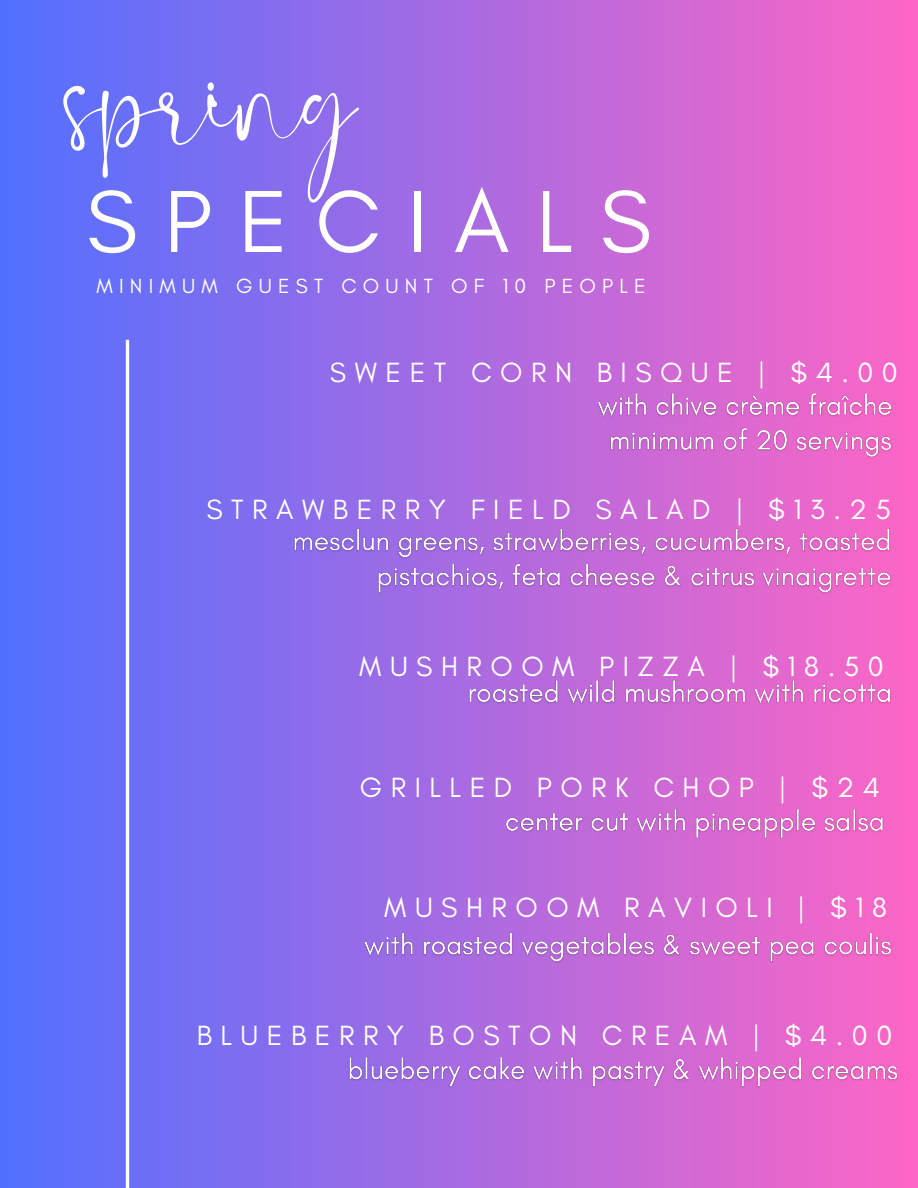
<style>
.page{position:relative;width:918px;height:1188px;background:#fff}
.page>*{position:absolute;margin:0;border:0;box-sizing:border-box;transform-origin:0 0}
.t1{font:216.45px "Blastine";color:#fff}
.t2{font:89.7px "Glacial Indifference";letter-spacing:.3em;color:#fff}
.t3{font:28.35px "Glacial Indifference";letter-spacing:.3em;color:#fff}
.t4{font:20.85px "Glacial Indifference";letter-spacing:.3em;color:#fff}
</style>
<div class="page">
<div style="left:0;top:0;width:918px;height:1188px;background:linear-gradient(to right,#5170ff,#fe66c5)"></div>
<hr style="left:126px;top:340px;width:3px;height:848px;background:#fff">
<img style="left:594px;top:389px;width:302px;height:34px">
<img style="left:289px;top:524px;width:606px;height:74px">
<img style="left:465px;top:675px;width:430px;height:34px">
<img style="left:503px;top:804px;width:389px;height:39px">
<img style="left:361px;top:928px;width:536px;height:39px">
<img style="left:344px;top:1052px;width:559px;height:39px">
<img style="left:607px;top:423px;width:290px;height:39px">
<p class="t1" style="left:66px;top:-20px;width:292px">spring</p>
<p class="t2" style="left:86px;top:167px;width:567px">SPECIALS</p>
<p class="t4" style="left:97px;top:273px;width:551px">MINIMUM GUEST COUNT OF 10 PEOPLE</p>
<p class="t3" style="left:330px;top:355px;width:569px">SWEET CORN BISQUE | $4.00</p>
<p class="t3" style="left:207px;top:492px;width:686px">STRAWBERRY FIELD SALAD | $13.25</p>
<p class="t3" style="left:359px;top:649px;width:526px">MUSHROOM PIZZA | $18.50</p>
<p class="t3" style="left:360px;top:770px;width:521px">GRILLED PORK CHOP | $24</p>
<p class="t3" style="left:384px;top:890px;width:504px">MUSHROOM RAVIOLI | $18</p>
<p class="t3" style="left:197px;top:1018px;width:697px">BLUEBERRY BOSTON CREAM | $4.00</p>
</div>
